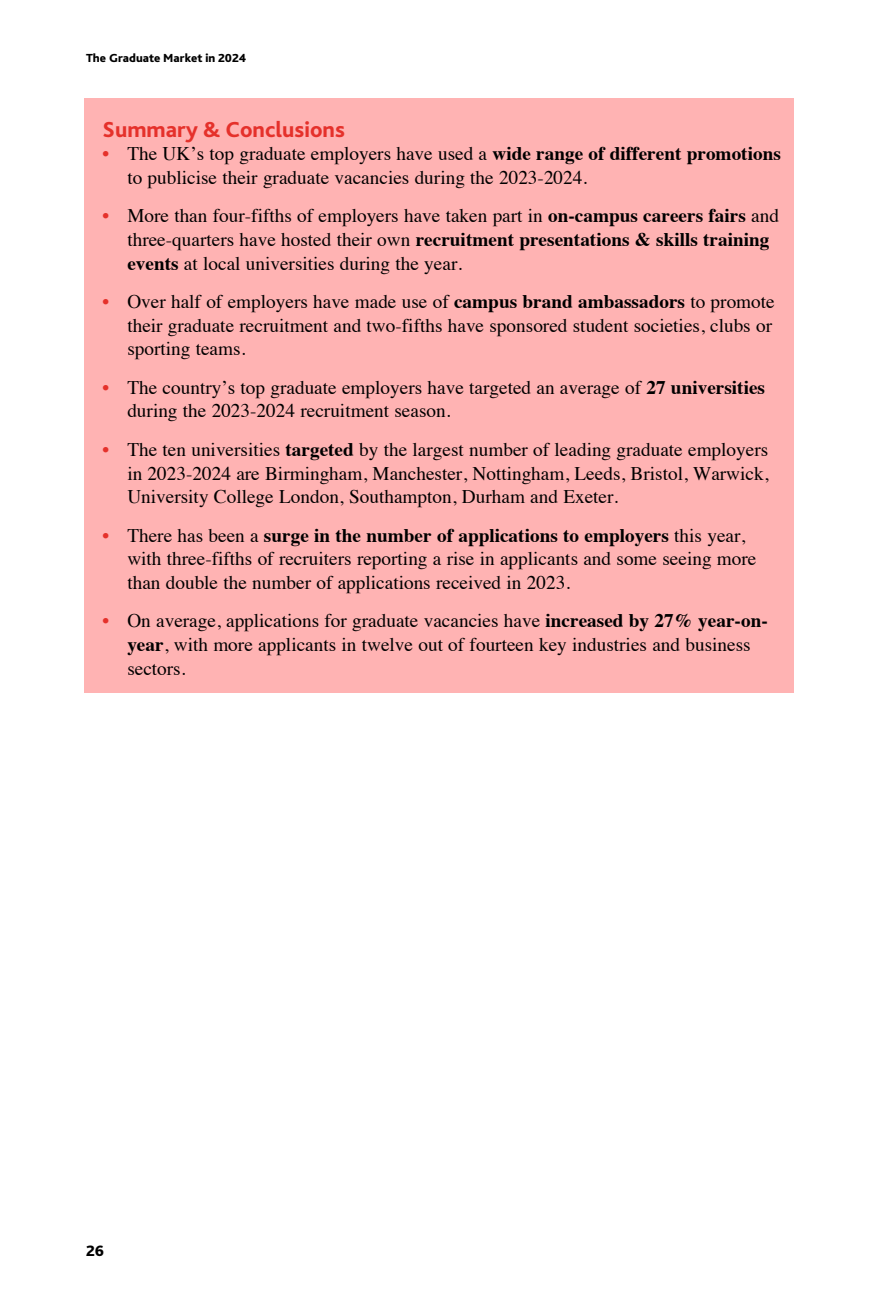
<style>
.page{position:relative;width:893px;height:1290px;background:#fff}
.page>*{position:absolute;margin:0;border:0;box-sizing:border-box;transform-origin:0 0}
.t1{font:800 22.75px "Bliss 2";color:#e5312b}
.t2{font:19.25px/23.6px "Times";color:#000}
.t3{font:800 15.75px "Bliss 2";color:#000}
.t4{font:800 12.25px "Bliss 2";color:#000}
.s1{color:#e5312b}
.s2{font-weight:700}
</style>
<div class="page">
<div style="left:84px;top:98px;width:710px;height:595px;background:#ffb3b3"></div>
<p class="t4" style="left:86px;top:51px;width:162px">The Graduate Market in 2024</p>
<p class="t1" style="left:103px;top:115px;width:244px">Summary &amp; Conclusions</p>
<p class="t2" style="left:127px;top:140px;width:655px;text-indent:-25px"><span class="s1">•</span> The UK’s top graduate employers have used a <span class="s2">wide range of different promotions </span>to publicise their graduate vacancies during the 2023-2024.</p>
<p class="t2" style="left:127px;top:202px;width:653px;text-indent:-25px"><span class="s1">•</span> More than four-fifths of employers have taken part in <span class="s2">on-campus careers fairs</span> and three-quarters have hosted their own <span class="s2">recruitment presentations &amp; skills training events</span> at local universities during the year.</p>
<p class="t2" style="left:127px;top:288px;width:649px;text-indent:-25px"><span class="s1">•</span> Over half of employers have made use of <span class="s2">campus brand ambassadors</span> to promote their graduate recruitment and two-fifths have sponsored student societies, clubs or sporting teams.</p>
<p class="t2" style="left:127px;top:374px;width:639px;text-indent:-25px"><span class="s1">•</span> The country’s top graduate employers have targeted an average of <span class="s2">27 universities </span>during the 2023-2024 recruitment season.</p>
<p class="t2" style="left:127px;top:436px;width:643px;text-align:justify;text-indent:-25px"><span class="s1">•</span> The ten universities <span class="s2">targeted</span> by the largest number of leading graduate employers in 2023-2024 are Birmingham, Manchester, Nottingham, Leeds, Bristol, Warwick, University College London, Southampton, Durham and Exeter.</p>
<p class="t2" style="left:127px;top:522px;width:631px;text-indent:-25px"><span class="s1">•</span> There has been a <span class="s2">surge in the number of applications to employers</span> this year, with three-fifths of recruiters reporting a rise in applicants and some seeing more than double the number of applications received in 2023.</p>
<p class="t2" style="left:127px;top:607px;width:642px;text-indent:-25px"><span class="s1">•</span> On average, applications for graduate vacancies have <span class="s2">increased by 27% year-on&shy;year</span>, with more applicants in twelve out of fourteen key industries and business sectors.</p>
<p class="t3" style="left:86px;top:1241px;width:20px">26</p>
</div>
